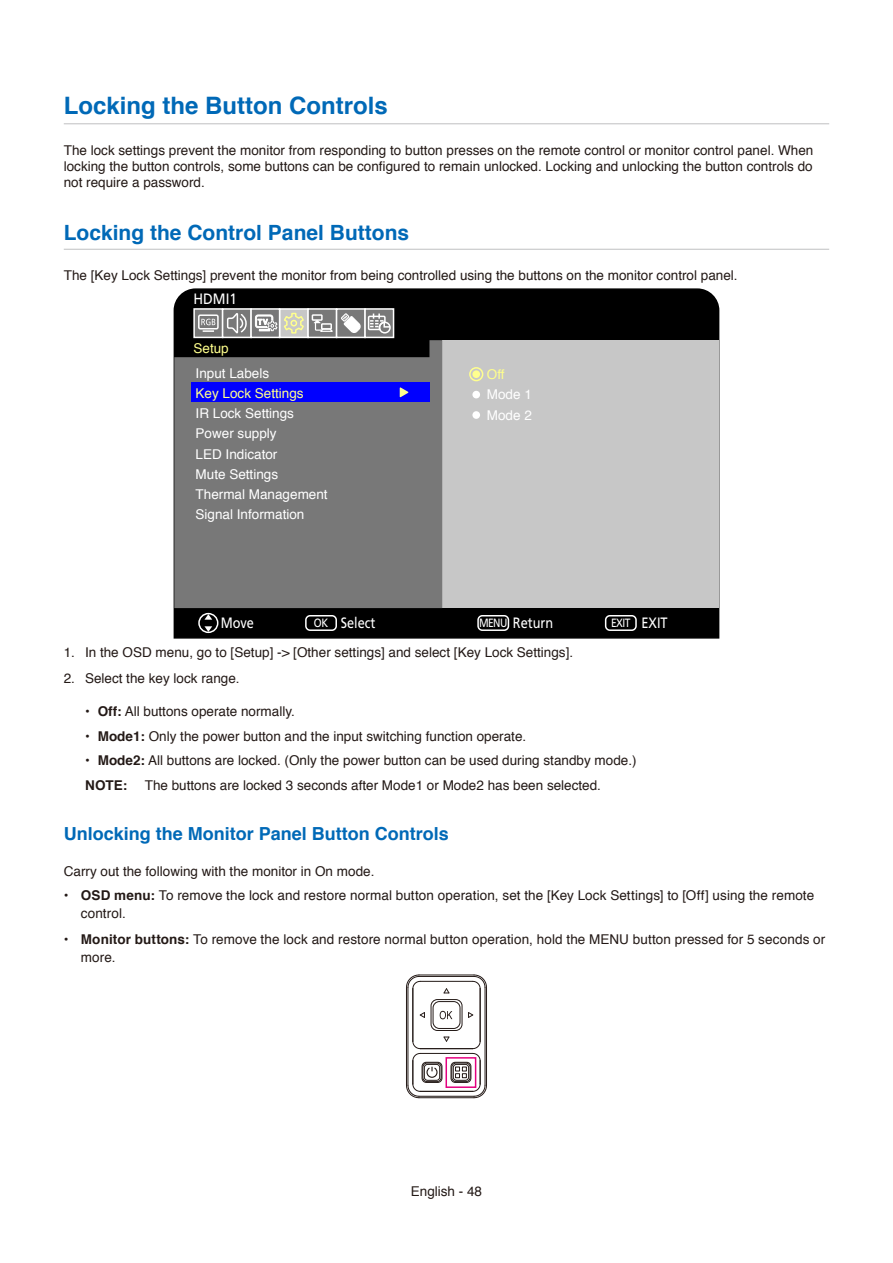
<style>
.page{position:relative;width:893px;height:1263px;background:#fff}
.page>*{position:absolute;margin:0;border:0;box-sizing:border-box;transform-origin:0 0}
.t1{font:700 24px "Helvetica";color:#0069b7}
.t2{font:700 21px "Helvetica";color:#0069b7}
.t3{font:700 18px "Helvetica";color:#0069b7}
.t4{font:15px "Frutiger";color:#fff;scale:.85 1}
.t5{font:15px "Frutiger";color:#fff;scale:.9 1}
.t6{font:13.5px/16.2px "Helvetica";color:#231916}
.t7{font:13.5px/20.2px "Helvetica";color:#fff}
.t8{font:13.5px "Helvetica";color:#ffff8d}
.t9{font:12px "Frutiger";letter-spacing:-.05em;color:#fff;scale:.85 1}
.s1{font-size:12px}
.s2{font-size:15px}
.s3{font-weight:700}
</style>
<div class="page">
<hr style="left:64px;top:123px;width:765px;height:1px;background:#bfc0c1">
<hr style="left:64px;top:249px;width:765px;height:1px;background:#bfc0c1">
<div style="left:174px;top:288px;width:545px;height:351px;background:#000"></div>
<div style="left:442px;top:340px;width:277px;height:268px;background:#c7c7c7"></div>
<svg style="left:174px;top:340px;width:268px;height:268px;background:#6f6f70"></svg>
<div style="left:194px;top:309px;width:29px;height:28px;background:#787878"></div>
<div style="left:193px;top:308px;width:30px;height:30px;border:2px solid #fff"></div>
<div style="left:223px;top:309px;width:28px;height:28px;background:#787878"></div>
<div style="left:222px;top:308px;width:30px;height:30px;border:2px solid #fff"></div>
<div style="left:280px;top:309px;width:28px;height:28px;background:#c7c7c7"></div>
<div style="left:279px;top:308px;width:30px;height:30px;border:2px solid #fff"></div>
<div style="left:308px;top:309px;width:29px;height:28px;background:#787878"></div>
<div style="left:307px;top:308px;width:30px;height:30px;border:2px solid #fff"></div>
<div style="left:337px;top:309px;width:28px;height:28px;background:#787878"></div>
<div style="left:336px;top:308px;width:30px;height:30px;border:2px solid #fff"></div>
<div style="left:365px;top:309px;width:29px;height:28px;background:#787878"></div>
<div style="left:364px;top:308px;width:30px;height:30px;border:2px solid #fff"></div>
<div style="left:198px;top:314px;width:21px;height:15px;border:2px solid #fff;border-radius:2px"></div>
<svg style="left:201px;top:319px;width:14px;height:13px"></svg>
<svg style="left:227px;top:313px;width:20px;height:21px"></svg>
<div style="left:312px;top:314px;width:11px;height:7px;border:2px solid #fff"></div>
<svg style="left:313px;top:312px;width:78px;height:22px"></svg>
<div style="left:191px;top:383px;width:238px;height:19px;background:#00f"></div>
<svg style="left:400px;top:387px;width:8px;height:10px"></svg>
<div style="left:251px;top:309px;width:29px;height:28px;background:#777778"></div>
<div style="left:250px;top:308px;width:30px;height:30px;border:2px solid #fff"></div>
<svg style="left:255px;top:312px;width:49px;height:22px"></svg>
<div style="left:198px;top:613px;width:20px;height:20px;border:2px solid #fff;border-radius:50%"></div>
<svg style="left:204px;top:614px;width:8px;height:6px"></svg>
<svg style="left:204px;top:626px;width:8px;height:6px"></svg>
<div style="left:305px;top:615px;width:32px;height:16px;border:2px solid #fff;border-radius:4px"></div>
<div style="left:477px;top:615px;width:32px;height:16px;border:2px solid #fff;border-radius:4px"></div>
<div style="left:605px;top:615px;width:32px;height:16px;border:2px solid #fff;border-radius:4px"></div>
<div style="left:469px;top:367px;width:14px;height:14px;border:2px solid #ffff8f;border-radius:50%"></div>
<div style="left:472px;top:370px;width:8px;height:8px;background:#ffff8f;border-radius:50%"></div>
<div style="left:472px;top:391px;width:8px;height:7px;background:#fff;border-radius:50%"></div>
<div style="left:472px;top:411px;width:8px;height:8px;background:#fff;border-radius:50%"></div>
<div style="left:433px;top:1001px;width:27px;height:28px;border:1px solid #231916;border-radius:6px"></div>
<hr style="left:408px;top:987px;width:1px;height:98px;background:#231916">
<hr style="left:406px;top:987px;width:1px;height:98px;background:#231916">
<hr style="left:485px;top:987px;width:1px;height:98px;background:#231916">
<hr style="left:486px;top:987px;width:1px;height:98px;background:#231916">
<hr style="left:412px;top:989px;width:1px;height:52px;background:#231916">
<hr style="left:480px;top:989px;width:1px;height:52px;background:#231916">
<svg style="left:419px;top:1012px;width:6px;height:6px"></svg>
<svg style="left:468px;top:1012px;width:6px;height:6px"></svg>
<hr style="left:419px;top:974px;width:55px;height:1px;background:#231916">
<hr style="left:419px;top:976px;width:55px;height:1px;background:#231916">
<hr style="left:420px;top:981px;width:53px;height:1px;background:#231916">
<svg style="left:443px;top:988px;width:7px;height:6px"></svg>
<svg style="left:406px;top:974px;width:15px;height:15px"></svg>
<svg style="left:472px;top:974px;width:15px;height:15px"></svg>
<svg style="left:440px;top:1011px;width:12px;height:8px"></svg>
<div style="left:431px;top:999px;width:31px;height:32px;border:1px solid #231916;border-radius:6px"></div>
<svg style="left:406px;top:1036px;width:81px;height:62px"></svg>
<div style="left:445px;top:1057px;width:31px;height:31px;border:2px solid #e4007f"></div>
<h1 class="t1" style="left:64px;top:86px;width:326px">Locking the Button Controls</h1>
<p class="t6" style="left:64px;top:143px;width:751px;text-align:justify">The lock settings prevent the monitor from responding to button presses on the remote control or monitor control panel. When locking the button controls, some buttons can be configured to remain unlocked. Locking and unlocking the button controls do not require a password.</p>
<h2 class="t2" style="left:64px;top:215px;width:347px">Locking the Control Panel Buttons</h2>
<p class="t6" style="left:64px;top:267px;width:675px">The [Key Lock Settings] prevent the monitor from being controlled using the buttons on the monitor control panel.</p>
<p class="t5" style="left:193px;top:290px;width:50px">HDMI1</p>
<p class="t8" style="left:193px;top:338px;width:37px">Setup</p>
<p class="t7" style="left:196px;top:363px;width:75px">Input Labels</p>
<p class="t8" style="left:196px;top:383px;width:110px">Key Lock Settings</p>
<p class="t7" style="left:196px;top:404px;width:134px">IR Lock Settings<br>Power supply<br>LED Indicator<br>Mute Settings<br>Thermal Management<br>Signal Information</p>
<p class="t8" style="left:487px;top:364px;width:19px">Off</p>
<p class="t7" style="left:487px;top:385px;width:47px">Mode 1<br>Mode 2</p>
<p class="t4" style="left:221px;top:614px;width:41px">Move</p>
<p class="t4" style="left:341px;top:614px;width:42px">Select</p>
<p class="t9" style="left:314px;top:616px;width:19px">OK</p>
<p class="t4" style="left:479px;top:614px;width:89px"><span class="s1">MENU</span> Return</p>
<p class="t9" style="left:611px;top:616px;width:68px">EXIT <span class="s2">EXIT</span></p>
<p class="t6" style="left:64px;top:644px;width:511px">1. In the OSD menu, go to [Setup] -&gt; [Other settings] and select [Key Lock Settings].</p>
<p class="t6" style="left:64px;top:671px;width:177px">2. Select the key lock range.</p>
<p class="t6" style="left:85px;top:704px;width:211px">• <span class="s3">Off:</span> All buttons operate normally.</p>
<p class="t6" style="left:85px;top:728px;width:443px">• <span class="s3">Mode1:</span> Only the power button and the input switching function operate.</p>
<p class="t6" style="left:85px;top:748px;width:553px;line-height:24.8px">• <span class="s3">Mode2:</span> All buttons are locked. (Only the power button can be used during standby mode.)<br><span class="s3">NOTE:</span></p>
<p class="t6" style="left:145px;top:777px;width:458px">The buttons are locked 3 seconds after Mode1 or Mode2 has been selected.</p>
<h3 class="t3" style="left:64px;top:820px;width:387px">Unlocking the Monitor Panel Button Controls</h3>
<p class="t6" style="left:64px;top:863px;width:312px">Carry out the following with the monitor in On mode.</p>
<p class="t6" style="left:81px;top:886px;width:735px;line-height:18px;text-indent:-17px">• <span class="s3">OSD menu:</span> To remove the lock and restore normal button operation, set the [Key Lock Settings] to [Off] using the remote control.</p>
<p class="t6" style="left:81px;top:931px;width:746px;line-height:18px;text-indent:-17px">• <span class="s3">Monitor buttons:</span> To remove the lock and restore normal button operation, hold the MENU button pressed for 5 seconds or more.</p>
<p class="t6" style="left:411px;top:1183px;width:73px">English - 48</p>
</div>
